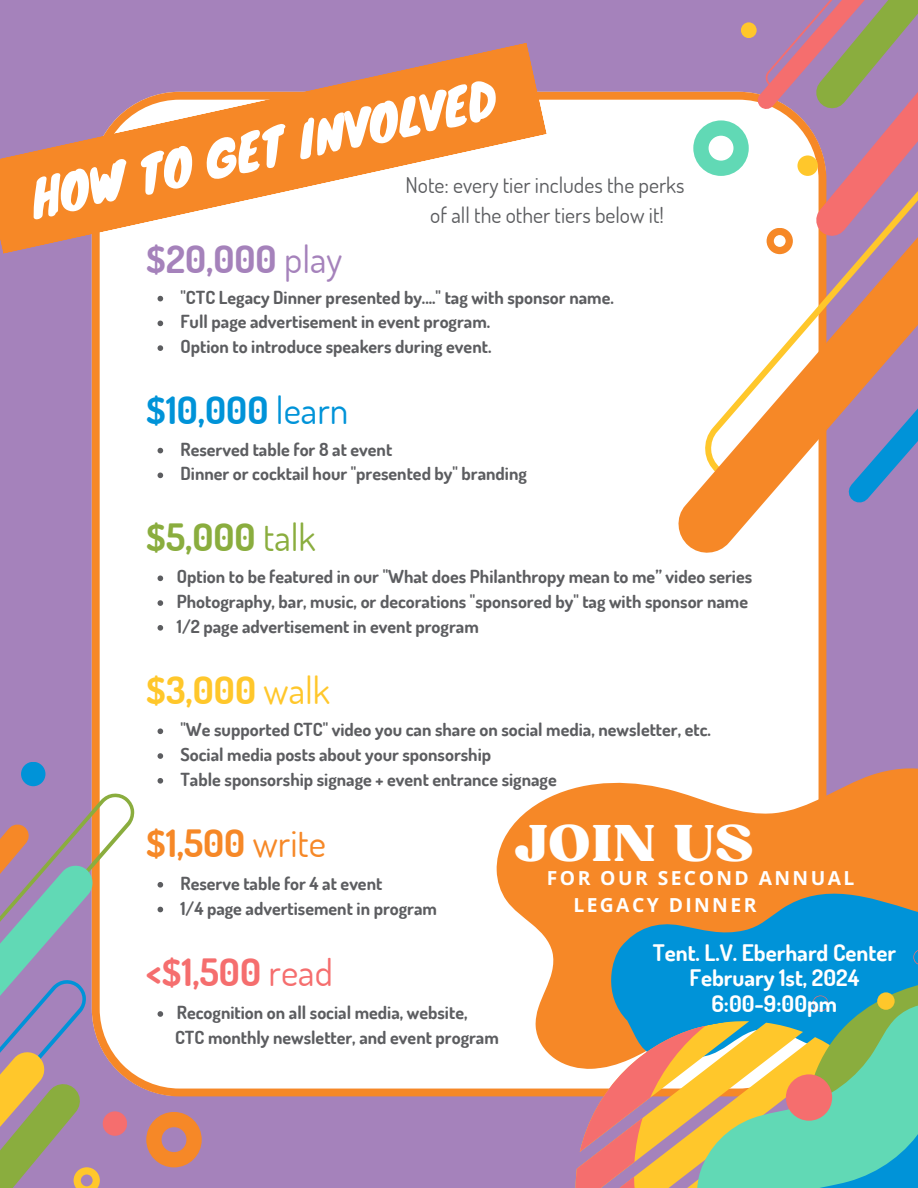
<style>
.page{position:relative;width:918px;height:1188px;background:#a582bb}
.page>*{position:absolute;margin:0;border:0;box-sizing:border-box;transform-origin:0 0}
.t1{font:49.65px "Bugaki";color:#fff}
.t2{font:47.4px "Knewave";color:#fff}
.t3{font:700 37.65px "Dosis";color:#0093d8}
.t4{font:700 37.65px "Dosis";color:#a582bb}
.t5{font:700 37.65px "Dosis";color:#f68827}
.t6{font:700 37.65px "Dosis";color:#f56e6e}
.t7{font:700 37.65px "Dosis";color:#8aad3e}
.t8{font:700 37.65px "Dosis";color:#ffc72b}
.t9{font:700 22.8px "Dosis";color:#fff}
.t10{font:21.75px "Dosis";color:#5c5d60}
.t11{font:700 19.35px "Open Sans";letter-spacing:.125em;color:#fff}
.t12{font:700 18px "Dosis";color:#5c5d60}
.s1{font-weight:400}
</style>
<div class="page">
<div style="left:92px;top:92px;width:734px;height:1004px;background:#fff"></div>
<svg style="left:490px;top:744px;width:428px;height:331px;background:#f6bb8b"></svg>
<svg style="left:704px;top:26px;width:53px;height:97px"></svg>
<svg style="left:675px;top:123px;width:243px;height:433px;background:#f4d2b9"></svg>
<svg style="left:829px;top:328px;width:89px;height:194px"></svg>
<svg style="left:594px;top:857px;width:324px;height:92px;background:#a28b62"></svg>
<div style="left:741px;top:22px;width:16px;height:16px;background:#ffc72b;border-radius:50%"></div>
<div style="left:21px;top:762px;width:24px;height:24px;background:#0093d8;border-radius:50%"></div>
<svg style="left:547px;top:949px;width:371px;height:239px;background:#88a992"></svg>
<svg style="left:146px;top:1112px;width:56px;height:55px"></svg>
<svg style="left:693px;top:120px;width:56px;height:56px;background:#9ee7d1"></svg>
<svg style="left:757px;top:0;width:161px;height:264px"></svg>
<svg style="left:0;top:793px;width:134px;height:395px"></svg>
<svg style="left:0;top:43px;width:547px;height:211px"></svg>
<svg style="left:158px;top:576px;width:5px;height:5px"></svg>
<svg style="left:158px;top:600px;width:5px;height:6px"></svg>
<svg style="left:158px;top:625px;width:5px;height:6px"></svg>
<svg style="left:158px;top:296px;width:5px;height:5px"></svg>
<svg style="left:158px;top:321px;width:5px;height:5px"></svg>
<svg style="left:158px;top:345px;width:5px;height:6px"></svg>
<svg style="left:158px;top:448px;width:5px;height:5px"></svg>
<svg style="left:158px;top:473px;width:5px;height:5px"></svg>
<svg style="left:158px;top:728px;width:5px;height:6px"></svg>
<svg style="left:158px;top:753px;width:5px;height:6px"></svg>
<svg style="left:158px;top:778px;width:5px;height:6px"></svg>
<svg style="left:158px;top:882px;width:5px;height:6px"></svg>
<svg style="left:158px;top:907px;width:5px;height:5px"></svg>
<svg style="left:158px;top:1011px;width:5px;height:6px"></svg>
<p class="t2" style="left:23px;top:160px;width:476px;rotate:-12deg">HOW TO GET INVOLVED</p>
<p class="t10" style="left:405px;top:171px;width:281px">Note: every tier includes the perks</p>
<p class="t10" style="left:430px;top:201px;width:235px">of all the other tiers below it!</p>
<p class="t4" style="left:146px;top:234px;width:198px">$20,000 <span class="s1">play</span></p>
<p class="t12" style="left:180px;top:285px;width:435px">"CTC Legacy Dinner presented by...." tag with sponsor name.</p>
<p class="t12" style="left:180px;top:310px;width:311px">Full page advertisement in event program.</p>
<p class="t12" style="left:180px;top:335px;width:312px">Option to introduce speakers during event.</p>
<p class="t3" style="left:146px;top:386px;width:204px">$10,000 <span class="s1">learn</span></p>
<p class="t12" style="left:180px;top:437px;width:213px">Reserved table for 8 at event</p>
<p class="t12" style="left:180px;top:462px;width:348px">Dinner or cocktail hour "presented by" branding</p>
<p class="t7" style="left:146px;top:513px;width:171px">$5,000 <span class="s1">talk</span></p>
<p class="t12" style="left:177px;top:565px;width:577px">Option to be featured in our "What does Philanthropy mean to me” video series</p>
<p class="t12" style="left:177px;top:590px;width:573px">Photography, bar, music, or decorations "sponsored by" tag with sponsor name</p>
<p class="t12" style="left:177px;top:614px;width:303px">1/2 page advertisement in event program</p>
<p class="t8" style="left:146px;top:665px;width:185px">$3,000 <span class="s1">walk</span></p>
<p class="t12" style="left:180px;top:718px;width:532px">"We supported CTC" video you can share on social media, newsletter, etc.</p>
<p class="t12" style="left:180px;top:743px;width:312px">Social media posts about your sponsorship</p>
<p class="t12" style="left:180px;top:767px;width:378px">Table sponsorship signage + event entrance signage</p>
<p class="t5" style="left:146px;top:818px;width:181px">$1,500 <span class="s1">write</span></p>
<p class="t12" style="left:180px;top:871px;width:203px">Reserve table for 4 at event</p>
<p class="t12" style="left:180px;top:896px;width:258px">1/4 page advertisement in program</p>
<p class="t6" style="left:146px;top:947px;width:188px">&lt;$1,500 <span class="s1">read</span></p>
<p class="t12" style="left:177px;top:1001px;width:292px">Recognition on all social media, website,</p>
<p class="t12" style="left:175px;top:1025px;width:325px">CTC monthly newsletter, and event program</p>
<p class="t1" style="left:513px;top:813px;width:242px">JOIN US</p>
<p class="t11" style="left:547px;top:864px;width:309px">FOR OUR SECOND ANNUAL</p>
<p class="t11" style="left:573px;top:891px;width:185px">LEGACY DINNER</p>
<p class="t9" style="left:653px;top:937px;width:245px">Tent. L.V. Eberhard Center</p>
<p class="t9" style="left:689px;top:963px;width:171px">February 1st, 2024</p>
<p class="t9" style="left:711px;top:989px;width:127px">6:00-9:00pm</p>
</div>
